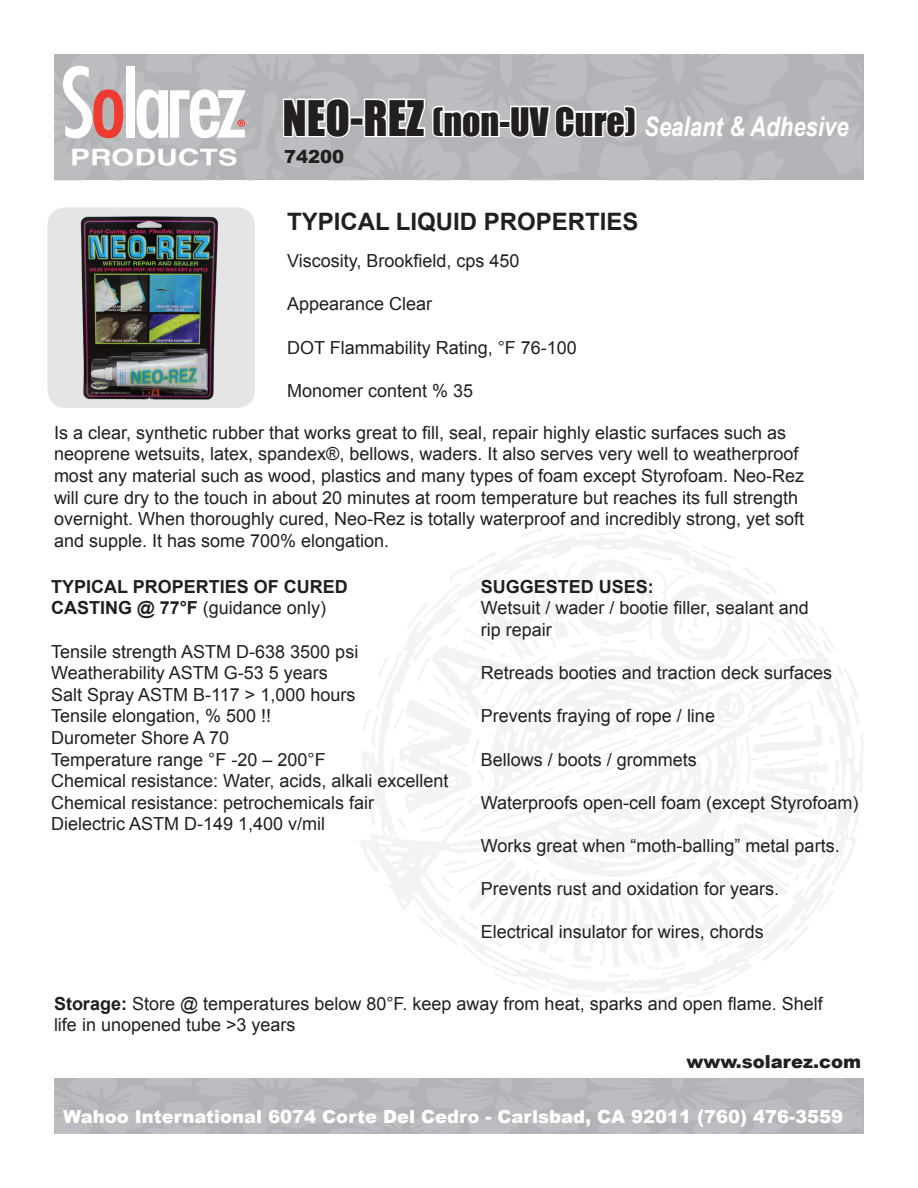
<style>
.page{position:relative;width:918px;height:1188px;background:#fff}
.page>*{position:absolute;margin:0;border:0;box-sizing:border-box;transform-origin:0 0}
.t1{font:italic 700 27px "Arial Narrow";color:#fff}
.t2{font:700 24px "Arial";color:#231f20}
.t3{font:18px "Arial";color:#231f20}
.t4{font:900 18px "Arial";color:#fff}
.t5{font:700 18px "Arial";color:#231f20}
.t6{font:900 18px "Arial";color:#231f20}
.s1{font-family:"Impact";font-weight:400;font-style:normal;font-size:45px;color:#231f20}
.s2{font-family:"Impact";font-weight:400;font-style:normal;font-size:36px;color:#231f20}
.s3{font-weight:700}
</style>
<div class="page">
<svg style="left:54px;top:54px;width:810px;height:126px;background:#b7b8bc"></svg>
<svg style="left:54px;top:1078px;width:810px;height:56px;background:#b7b8bc"></svg>
<svg style="left:281px;top:96px;width:71px;height:44px"></svg>
<div style="left:349px;top:117px;width:15px;height:9px;border:3px solid #fff"></div>
<svg style="left:362px;top:97px;width:139px;height:43px"></svg>
<div style="left:499px;top:120px;width:12px;height:8px;border:3px solid #fff"></div>
<svg style="left:508px;top:103px;width:131px;height:67px"></svg>
<svg style="left:72px;top:148px;width:165px;height:18px"></svg>
<svg style="left:63px;top:66px;width:60px;height:73px"></svg>
<div style="left:126px;top:66px;width:9px;height:72px;background:#fff"></div>
<svg style="left:137px;top:89px;width:109px;height:50px"></svg>
<img style="left:48px;top:207px;width:207px;height:201px">
<p class="t1" style="left:283px;top:106px;width:568px"><span class="s1">NEO-REZ</span> <span class="s2">(non-UV Cure)</span> Sealant &amp; Adhesive</p>
<p class="t6" style="left:284px;top:144px;width:62px">74200</p>
<p class="t2" style="left:287px;top:206px;width:353px">TYPICAL LIQUID PROPERTIES</p>
<p class="t3" style="left:287px;top:249px;width:234px">Viscosity, Brookfield, cps 450</p>
<p class="t3" style="left:287px;top:292px;width:147px">Appearance Clear</p>
<p class="t3" style="left:287px;top:335px;width:291px">DOT Flammability Rating, °F 76-100</p>
<p class="t3" style="left:287px;top:379px;width:188px">Monomer content % 35</p>
<p class="t3" style="left:54px;top:421px;width:734px">Is a clear, synthetic rubber that works great to fill, seal, repair highly elastic surfaces such as</p>
<p class="t3" style="left:54px;top:442px;width:746px">neoprene wetsuits, latex, spandex®, bellows, waders. It also serves very well to weatherproof</p>
<p class="t3" style="left:54px;top:464px;width:752px">most any material such as wood, plastics and many types of foam except Styrofoam. Neo-Rez</p>
<p class="t3" style="left:54px;top:485px;width:746px">will cure dry to the touch in about 20 minutes at room temperature but reaches its full strength</p>
<p class="t3" style="left:54px;top:507px;width:752px">overnight. When thoroughly cured, Neo-Rez is totally waterproof and incredibly strong, yet soft</p>
<p class="t3" style="left:54px;top:529px;width:337px">and supple. It has some 700% elongation.</p>
<p class="t5" style="left:51px;top:574px;width:298px">TYPICAL PROPERTIES OF CURED</p>
<p class="t3" style="left:51px;top:596px;width:276px"><span class="s3">CASTING @ 77°F</span> (guidance only)</p>
<p class="t3" style="left:51px;top:639px;width:309px">Tensile strength ASTM D-638 3500 psi</p>
<p class="t3" style="left:51px;top:661px;width:278px">Weatherability ASTM G-53 5 years</p>
<p class="t3" style="left:51px;top:683px;width:306px">Salt Spray ASTM B-117 &gt; 1,000 hours</p>
<p class="t3" style="left:51px;top:704px;width:222px">Tensile elongation, % 500 !!</p>
<p class="t3" style="left:51px;top:726px;width:180px">Durometer Shore A 70</p>
<p class="t3" style="left:51px;top:747px;width:276px">Temperature range °F -20 – 200°F</p>
<p class="t3" style="left:51px;top:769px;width:399px">Chemical resistance: Water, acids, alkali excellent</p>
<p class="t3" style="left:51px;top:791px;width:325px">Chemical resistance: petrochemicals fair</p>
<p class="t3" style="left:51px;top:812px;width:276px">Dielectric ASTM D-149 1,400 v/mil</p>
<p class="t5" style="left:481px;top:574px;width:175px">SUGGESTED USES:</p>
<p class="t3" style="left:481px;top:596px;width:329px">Wetsuit / wader / bootie filler, sealant and</p>
<p class="t3" style="left:481px;top:618px;width:73px">rip repair</p>
<p class="t3" style="left:481px;top:661px;width:353px">Retreads booties and traction deck surfaces</p>
<p class="t3" style="left:481px;top:704px;width:236px">Prevents fraying of rope / line</p>
<p class="t3" style="left:481px;top:747px;width:218px">Bellows / boots / grommets</p>
<p class="t3" style="left:481px;top:791px;width:379px">Waterproofs open-cell foam (except Styrofoam)</p>
<p class="t3" style="left:481px;top:834px;width:360px">Works great when “moth-balling” metal parts.</p>
<p class="t3" style="left:481px;top:877px;width:300px">Prevents rust and oxidation for years.</p>
<p class="t3" style="left:481px;top:920px;width:285px">Electrical insulator for wires, chords</p>
<p class="t3" style="left:54px;top:992px;width:770px"><span class="s3">Storage:</span> Store @ temperatures below 80°F. keep away from heat, sparks and open flame. Shelf</p>
<p class="t3" style="left:54px;top:1013px;width:243px">life in unopened tube &gt;3 years</p>
<p class="t6" style="left:686px;top:1048px;width:176px">www.solarez.com</p>
<p class="t4" style="left:63px;top:1104px;width:782px">Wahoo International 6074 Corte Del Cedro - Carlsbad, CA 92011 (760) 476-3559</p>
</div>
